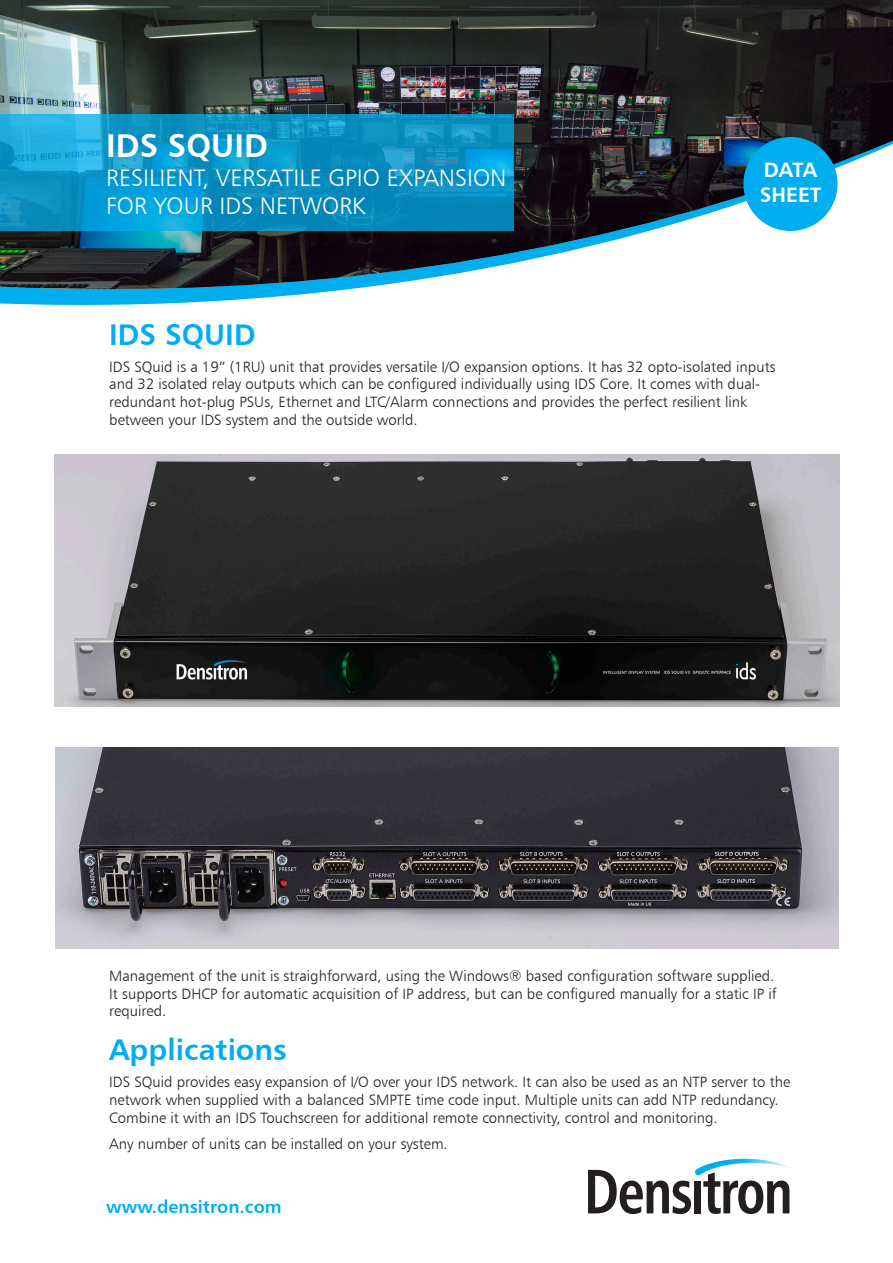
<style>
.page{position:relative;width:893px;height:1263px;background:#fff}
.page>*{position:absolute;margin:0;border:0;box-sizing:border-box;transform-origin:0 0}
.t1{font:33px "Humanist 777 BT Bold B";color:#fff}
.t2{font:29.85px "Humanist 777 BT Bold B";color:#00aeef}
.t3{font:23.85px/28.7px "Humanist 777 BT Light B";color:#fff}
.t4{font:20.85px "Humanist 777 BT Bold B";color:#fff}
.t5{font:18px "Humanist 777 BT Bold B";color:#00aeef}
.t6{font:15px/18px "Humanist 777 BT Light B";color:#231f20}
</style>
<div class="page">
<svg style="left:0;top:289px;width:350px;height:16px;fill:#00aeef"></svg>
<img style="left:0;top:0;width:893px;height:289px">
<svg style="left:588px;top:1159px;width:202px;height:55px"></svg>
<div style="left:743px;top:137px;width:94px;height:94px;background:#00aeef;border-radius:50%"></div>
<svg style="left:0;top:115px;width:513px;height:116px;background:#0b94c7"></svg>
<img style="left:54px;top:454px;width:785px;height:252px">
<img style="left:55px;top:747px;width:784px;height:201px">
<p class="t1" style="left:106px;top:125px;width:163px">IDS SQUID</p>
<p class="t3" style="left:106px;top:163px;width:402px">RESILIENT, VERSATILE GPIO EXPANSION<br>FOR YOUR IDS NETWORK</p>
<p class="t4" style="left:764px;top:157px;width:55px">DATA</p>
<p class="t4" style="left:760px;top:182px;width:63px">SHEET</p>
<p class="t2" style="left:109px;top:316px;width:148px">IDS SQUID</p>
<p class="t6" style="left:109px;top:357px;width:668px">IDS SQuid is a 19” (1RU) unit that provides versatile I/O expansion options. It has 32 opto-isolated inputs and 32 isolated relay outputs which can be configured individually using IDS Core. It comes with dual&shy;redundant hot-plug PSUs, Ethernet and LTC/Alarm connections and provides the perfect resilient link between your IDS system and the outside world.</p>
<p class="t6" style="left:109px;top:966px;width:669px">Management of the unit is straighforward, using the Windows® based configuration software supplied.<br>It supports DHCP for automatic acquisition of IP address, but can be configured manually for a static IP if required.</p>
<p class="t2" style="left:109px;top:1031px;width:179px">Applications</p>
<p class="t6" style="left:109px;top:1072px;width:683px">IDS SQuid provides easy expansion of I/O over your IDS network. It can also be used as an NTP server to the network when supplied with a balanced SMPTE time code input. Multiple units can add NTP redundancy.<br>Combine it with an IDS Touchscreen for additional remote connectivity, control and monitoring.</p>
<p class="t6" style="left:109px;top:1134px;width:340px">Any number of units can be installed on your system.</p>
<p class="t5" style="left:106px;top:1195px;width:177px">www.densitron.com</p>
</div>
